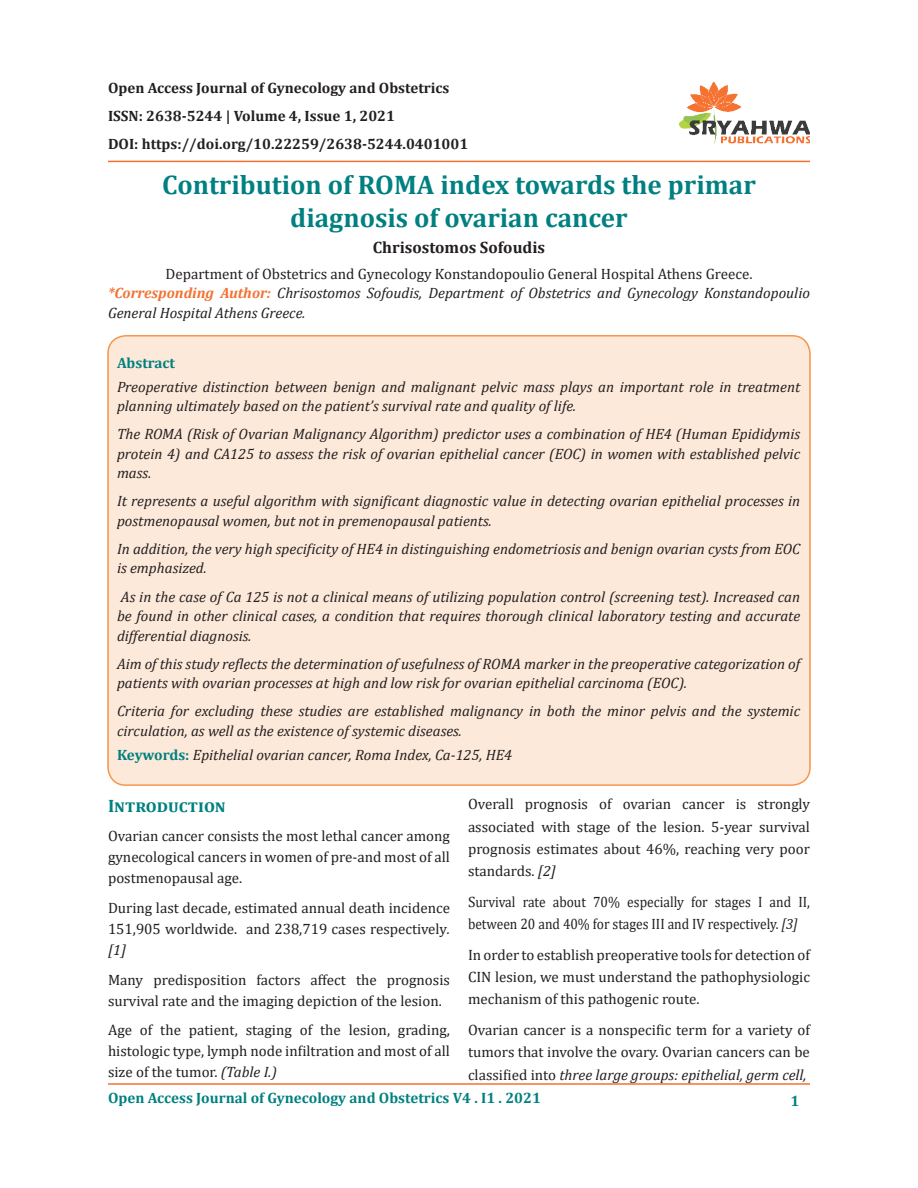
<style>
.page{position:relative;width:918px;height:1188px;background:#fff}
.page>*{position:absolute;margin:0;border:0;box-sizing:border-box;transform-origin:0 0}
.t1{font:700 27px/33px "Cambria";color:#008080;text-align:center}
.t2{font:700 18px "Cambria";color:#008080}
.t3{font:700 16.5px "Cambria";color:#231f20}
.t4{font:italic 15px/19.5px "Cambria";color:#231f20}
.t5{font:15px/22.2px "Cambria";color:#231f20;text-align:justify}
.t6{font:700 15px "Cambria";color:#231f20}
.t7{font:700 15px "Cambria";color:#008080}
.s1{font-weight:700;color:#f37131}
.s2{font-weight:700;font-style:normal;color:#008080}
.s3{font-style:italic}
</style>
<div class="page">
<hr style="left:108px;top:1083px;width:702px;height:2px;background:#f37232">
<hr style="left:108px;top:161px;width:702px;height:1px;background:#f37232">
<img style="left:680px;top:81px;width:130px;height:62px">
<div style="left:108px;top:336px;width:702px;height:449px;background:#fde9d9;border-radius:18px"></div>
<div style="left:107px;top:335px;width:704px;height:451px;border:2px solid #f7964b;border-radius:18px"></div>
<p class="t6" style="left:108px;top:77px;width:343px">Open Access Journal of Gynecology and Obstetrics</p>
<p class="t6" style="left:108px;top:105px;width:289px">ISSN: 2638-5244 | Volume 4, Issue 1, 2021</p>
<p class="t6" style="left:108px;top:133px;width:362px">DOI: https://doi.org/10.22259/2638-5244.0401001</p>
<p class="t1" style="left:162px;top:167px;width:595px">Contribution of ROMA index towards the primar diagnosis of ovarian cancer</p>
<p class="t3" style="left:373px;top:235px;width:174px">Chrisostomos Sofoudis</p>
<p class="t5" style="left:166px;top:262px;width:589px">Department of Obstetrics and Gynecology Konstandopoulio General Hospital Athens Greece.</p>
<p class="t4" style="left:108px;top:283px;width:704px"><span class="s1">*Corresponding Author:</span> Chrisostomos Sofoudis, Department of Obstetrics and Gynecology Konstandopoulio<br>General Hospital Athens Greece.</p>
<p class="t7" style="left:117px;top:352px;width:60px">Abstract</p>
<p class="t4" style="left:117px;top:376px;width:685px">Preoperative distinction between benign and malignant pelvic mass plays an important role in treatment planning ultimately based on the patient’s survival rate and quality of life.</p>
<p class="t4" style="left:117px;top:424px;width:685px;text-align:justify">The ROMA (Risk of Ovarian Malignancy Algorithm) predictor uses a combination of HE4 (Human Epididymis protein 4) and CA125 to assess the risk of ovarian epithelial cancer (EOC) in women with established pelvic mass.</p>
<p class="t4" style="left:117px;top:491px;width:685px">It represents a useful algorithm with significant diagnostic value in detecting ovarian epithelial processes in postmenopausal women, but not in premenopausal patients.</p>
<p class="t4" style="left:117px;top:538px;width:685px">In addition, the very high specificity of HE4 in distinguishing endometriosis and benign ovarian cysts from EOC is emphasized.</p>
<p class="t4" style="left:117px;top:586px;width:685px;text-align:justify">As in the case of Ca 125 is not a clinical means of utilizing population control (screening test). Increased can be found in other clinical cases, a condition that requires thorough clinical laboratory testing and accurate differential diagnosis.</p>
<p class="t4" style="left:117px;top:653px;width:685px">Aim of this study reflects the determination of usefulness of ROMA marker in the preoperative categorization of patients with ovarian processes at high and low risk for ovarian epithelial carcinoma (EOC).</p>
<p class="t4" style="left:117px;top:701px;width:685px">Criteria for excluding these studies are established malignancy in both the minor pelvis and the systemic circulation, as well as the existence of systemic diseases.</p>
<p class="t4" style="left:117px;top:744px;width:397px"><span class="s2">Keywords:</span> Epithelial ovarian cancer, Roma Index, Ca-125, HE4</p>
<p class="t2" style="left:108px;top:793px;width:119px">Introduction</p>
<p class="t5" style="left:108px;top:826px;width:344px;line-height:21px">Ovarian cancer consists the most lethal cancer among gynecological cancers in women of pre-and most of all postmenopausal age.</p>
<p class="t5" style="left:108px;top:897px;width:344px;line-height:21px">During last decade, estimated annual death incidence 151,905 worldwide. and 238,719 cases respectively<span class="s3">. [1]</span></p>
<p class="t5" style="left:108px;top:969px;width:343px;line-height:21px">Many predisposition factors affect the prognosis survival rate and the imaging depiction of the lesion.</p>
<p class="t5" style="left:108px;top:1020px;width:344px;line-height:21px">Age of the patient, staging of the lesion, grading, histologic type, lymph node infiltration and most of all size of the tumor. <span class="s3">(Table I.)</span></p>
<p class="t5" style="left:468px;top:793px;width:343px">Overall prognosis of ovarian cancer is strongly associated with stage of the lesion. 5-year survival prognosis estimates about 46%, reaching very poor standards. <span class="s3">[2]</span></p>
<p class="t5" style="left:468px;top:891px;width:343px">Survival rate about 70% especially for stages I and II, between 20 and 40% for stages III and IV respectively. <span class="s3">[3]</span></p>
<p class="t5" style="left:468px;top:944px;width:344px">In order to establish preoperative tools for detection of CIN lesion, we must understand the pathophysiologic mechanism of this pathogenic route.</p>
<p class="t5" style="left:468px;top:1019px;width:344px">Ovarian cancer is a nonspecific term for a variety of tumors that involve the ovary. Ovarian cancers can be classified into <span class="s3">three large groups: epithelial, germ cell,</span></p>
<p class="t7" style="left:108px;top:1087px;width:434px">Open Access Journal of Gynecology and Obstetrics V4 . I1 . 2021</p>
<p class="t7" style="left:791px;top:1090px;width:10px">1</p>
</div>
